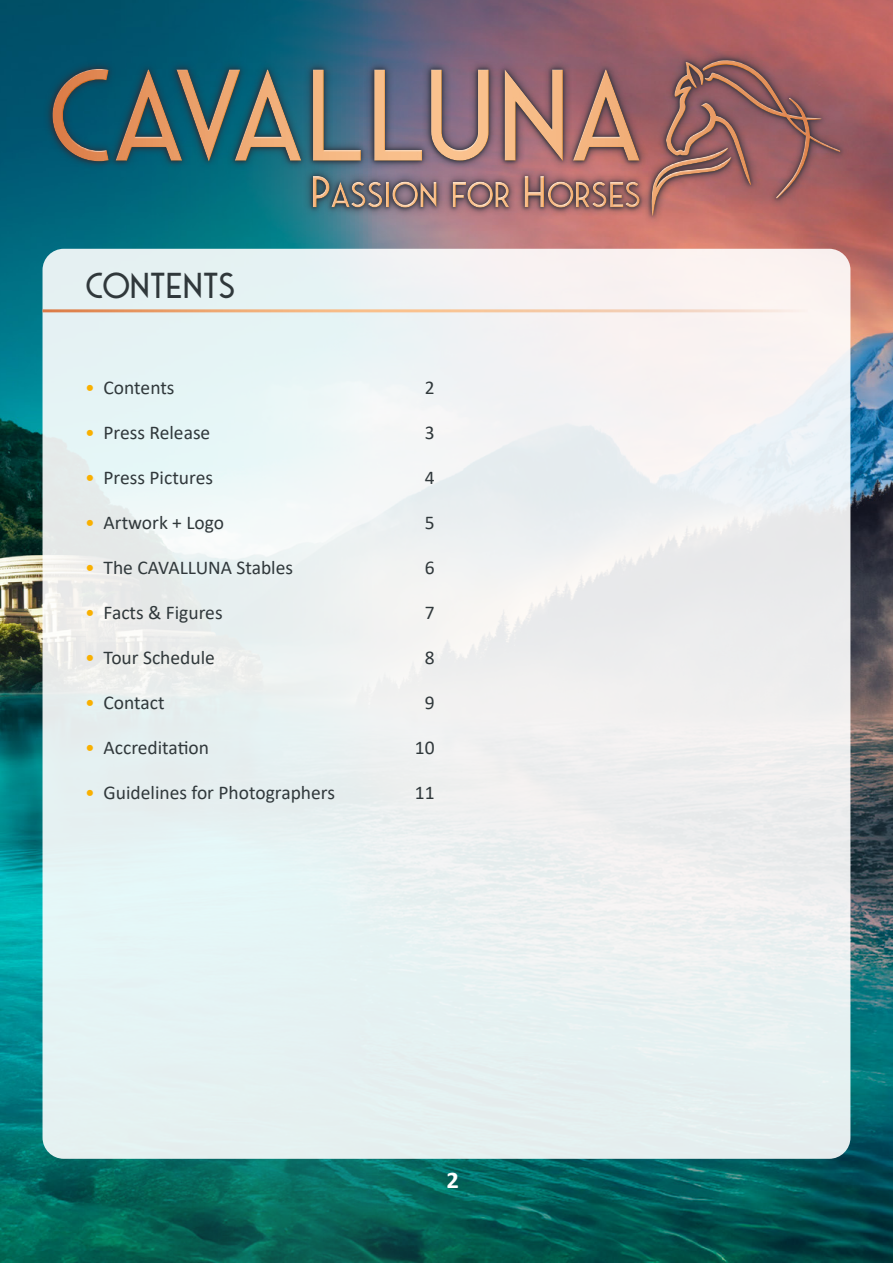
<style>
.page{position:relative;width:893px;height:1263px;background:#fff}
.page>*{position:absolute;margin:0;border:0;box-sizing:border-box;transform-origin:0 0}
.t1{font:36px "Saveur Sans";color:#30383b}
.t2{font:700 24px "Calibri";color:#fff}
.t3{font:19.5px "Calibri";color:#30383b}
.s1{color:#f9b000}
</style>
<div class="page">
<img style="left:0;top:0;width:893px;height:1263px">
<div style="left:43px;top:51px;width:806px;height:174px;background:#2c323d;opacity:.8"></div>
<svg style="left:51px;top:59px;width:790px;height:4px;background:#575e70"></svg>
<img style="left:51px;top:63px;width:790px;height:153px">
<div style="left:43px;top:249px;width:807px;height:910px;background:linear-gradient(to right,#e6f3f3,#f0eff0);border-radius:21px"></div>
<hr style="left:43px;top:309px;width:765px;height:3px;background:#fff">
<h1 class="t1" style="left:85px;top:267px;width:152px">CONTENTS</h1>
<p class="t3" style="left:85px;top:374px;width:91px"><span class="s1">•</span> Contents</p>
<p class="t3" style="left:425px;top:374px;width:11px">2</p>
<p class="t3" style="left:85px;top:419px;width:127px"><span class="s1">•</span> Press Release</p>
<p class="t3" style="left:425px;top:419px;width:11px">3</p>
<p class="t3" style="left:85px;top:464px;width:129px"><span class="s1">•</span> Press Pictures</p>
<p class="t3" style="left:425px;top:464px;width:11px">4</p>
<p class="t3" style="left:85px;top:509px;width:141px"><span class="s1">•</span> Artwork + Logo</p>
<p class="t3" style="left:425px;top:509px;width:11px">5</p>
<p class="t3" style="left:85px;top:554px;width:210px"><span class="s1">•</span> The CAVALLUNA Stables</p>
<p class="t3" style="left:425px;top:554px;width:11px">6</p>
<p class="t3" style="left:85px;top:599px;width:139px"><span class="s1">•</span> Facts &amp; Figures</p>
<p class="t3" style="left:425px;top:599px;width:11px">7</p>
<p class="t3" style="left:85px;top:644px;width:131px"><span class="s1">•</span> Tour Schedule</p>
<p class="t3" style="left:425px;top:644px;width:11px">8</p>
<p class="t3" style="left:85px;top:689px;width:81px"><span class="s1">•</span> Contact</p>
<p class="t3" style="left:425px;top:689px;width:11px">9</p>
<p class="t3" style="left:85px;top:734px;width:126px"><span class="s1">•</span> Accreditation</p>
<p class="t3" style="left:415px;top:734px;width:21px">10</p>
<p class="t3" style="left:85px;top:779px;width:251px"><span class="s1">•</span> Guidelines for Photographers</p>
<p class="t3" style="left:415px;top:779px;width:21px">11</p>
<p class="t2" style="left:447px;top:1163px;width:14px">2</p>
</div>
